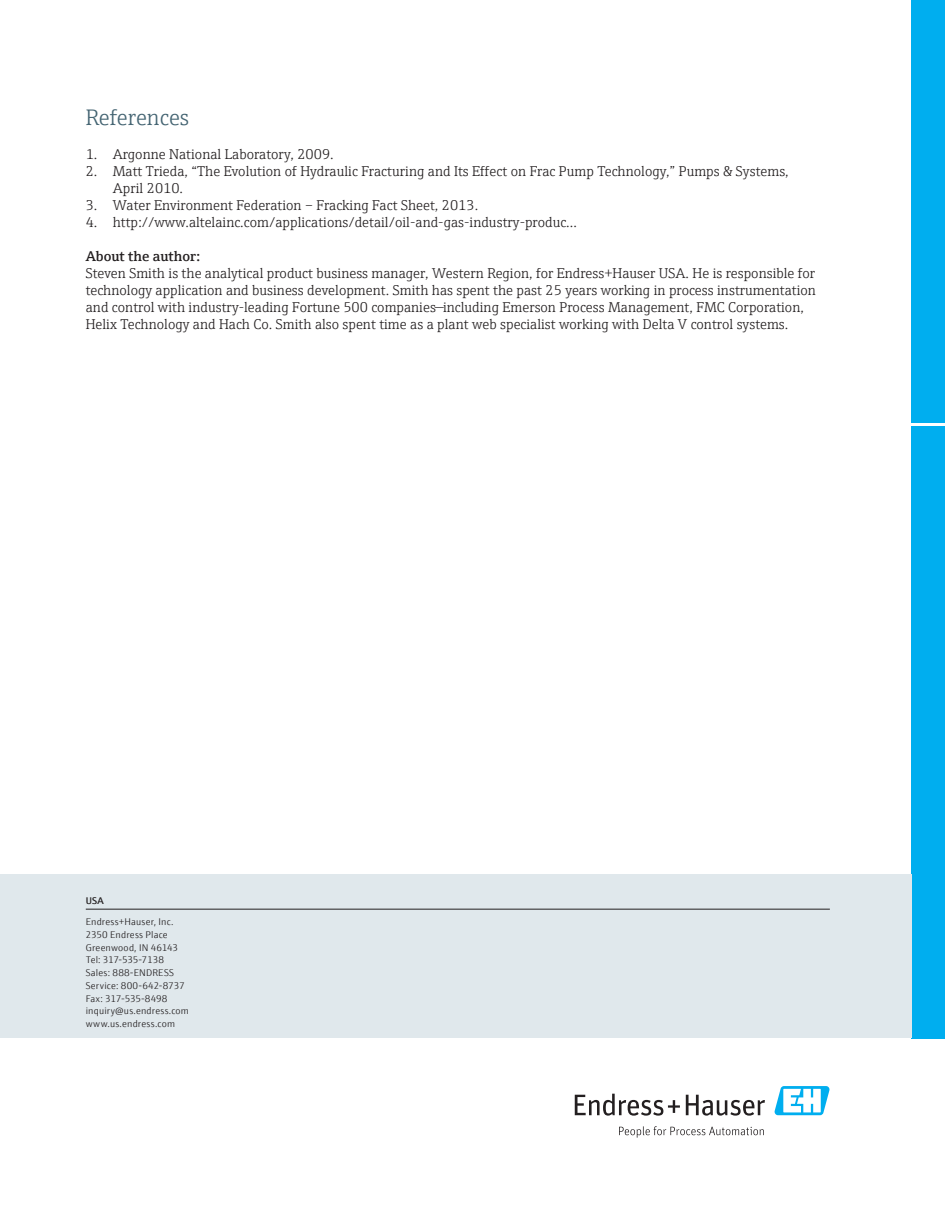
<style>
.page{position:relative;width:945px;height:1215px;background:#fff}
.page>*{position:absolute;margin:0;border:0;box-sizing:border-box;transform-origin:0 0}
.t1{font:300 22.5px "E+H Serif";color:#446472}
.t2{font:300 14.25px/17px "E+H Serif";color:#231f20}
.t3{font:600 14.25px "E+H Serif";color:#231f20}
.t4{font:300 9.75px/12.8px "E+H Sans";letter-spacing:.02em;color:#231f20}
.t5{font:600 9.75px "E+H Sans";color:#231f20}
</style>
<div class="page">
<svg style="left:575px;top:1094px;width:105px;height:22px"></svg>
<svg style="left:686px;top:1095px;width:79px;height:21px"></svg>
<svg style="left:619px;top:1126px;width:145px;height:12px"></svg>
<svg style="left:774px;top:1086px;width:56px;height:29px"></svg>
<div style="left:911px;top:0;width:34px;height:1038px;background:#00aeef"></div>
<hr style="left:904px;top:424px;width:41px;height:2px;background:#fff">
<div style="left:0;top:874px;width:911px;height:164px;background:#e0e8ec"></div>
<hr style="left:86px;top:909px;width:744px;height:1px;background:#231f20">
<h1 class="t1" style="left:86px;top:100px;width:105px">References</h1>
<p class="t2" style="left:86px;top:144px;width:250px">1. Argonne National Laboratory, 2009.</p>
<p class="t2" style="left:113px;top:161px;width:678px;text-indent:-27px">2. Matt Trieda, “The Evolution of Hydraulic Fracturing and Its Effect on Frac Pump Technology,” Pumps &amp; Systems,<br>April 2010.</p>
<p class="t2" style="left:86px;top:195px;width:394px">3. Water Environment Federation – Fracking Fact Sheet, 2013.</p>
<p class="t2" style="left:86px;top:212px;width:493px">4. http://www.altelainc.com/applications/detail/oil-and-gas-industry-produc...</p>
<p class="t3" style="left:86px;top:245px;width:116px">About the author:</p>
<p class="t2" style="left:86px;top:263px;width:732px">Steven Smith is the analytical product business manager, Western Region, for Endress+Hauser USA. He is responsible for technology application and business development. Smith has spent the past 25 years working in process instrumentation and control with industry-leading Fortune 500 companies—including Emerson Process Management, FMC Corporation, Helix Technology and Hach Co. Smith also spent time as a plant web specialist working with Delta V control systems.</p>
<p class="t5" style="left:86px;top:893px;width:20px">USA</p>
<p class="t4" style="left:86px;top:915px;width:105px">Endress+Hauser, Inc.<br>2350 Endress Place<br>Greenwood, IN 46143<br>Tel: 317-535-7138<br>Sales: 888-ENDRESS<br>Service: 800-642-8737<br>Fax: 317-535-8498 inquiry@us.endress.com www.us.endress.com</p>
</div>
